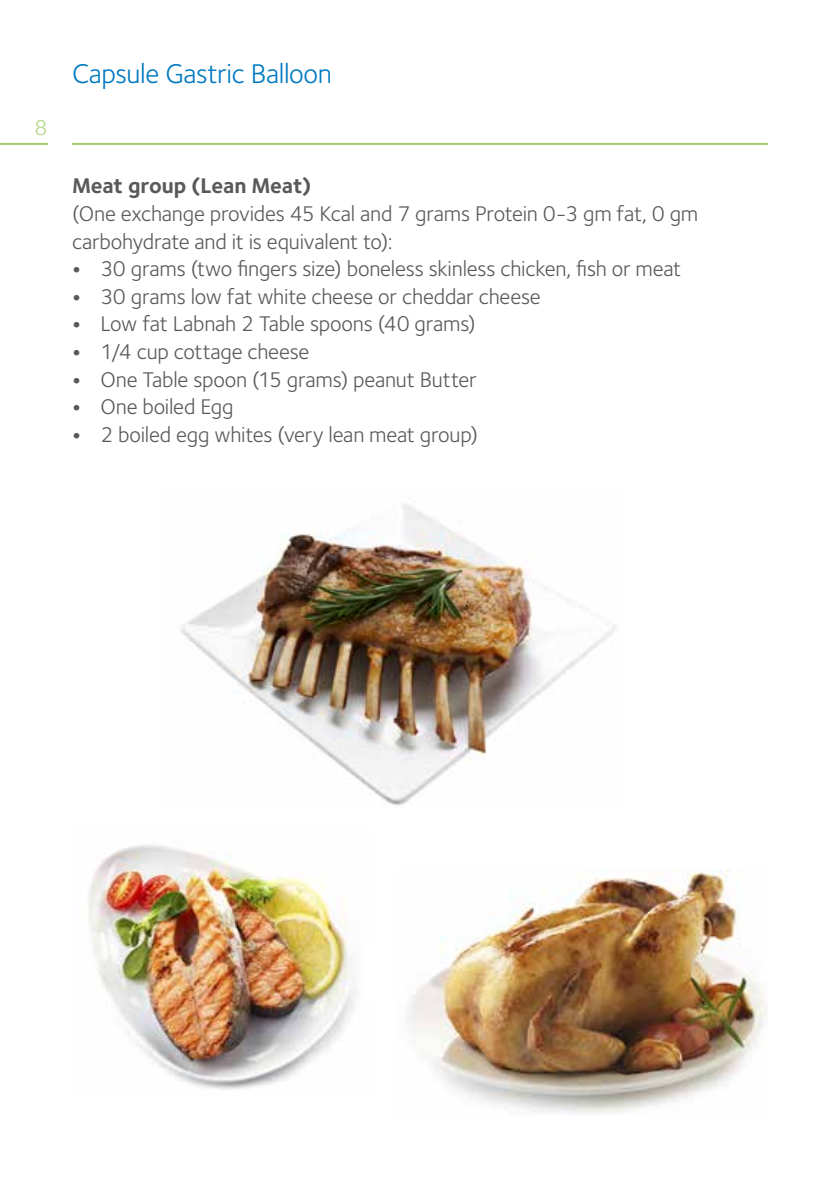
<style>
.page{position:relative;width:840px;height:1191px;background:#fff}
.page>*{position:absolute;margin:0;border:0;box-sizing:border-box;transform-origin:0 0}
.t1{font:28px "Foundry Sterling";letter-spacing:-.015em;color:#0079c1}
.t2{font:22px/27.6px "Foundry Sterling";letter-spacing:-.01em;color:#58595b}
.t3{font:700 22px "Foundry Sterling";letter-spacing:-.005em;color:#58595b}
.t4{font:22px "Foundry Sterling";color:#b3d885}
.s1{font-weight:800}
</style>
<div class="page">
<hr style="left:72px;top:143px;width:695px;height:2px;background:#a0cf67">
<hr style="left:0;top:143px;width:48px;height:2px;background:#a0cf67">
<img style="left:88px;top:845px;width:269px;height:245px">
<img style="left:181px;top:503px;width:435px;height:303px">
<img style="left:407px;top:869px;width:359px;height:245px">
<p class="t4" style="left:34px;top:112px;width:15px">8</p>
<p class="t1" style="left:72px;top:54px;width:261px">Capsule Gastric Balloon</p>
<p class="t3" style="left:72px;top:173px;width:241px">Meat group (Lean Meat)</p>
<p class="t2" style="left:72px;top:199px;width:627px">(One exchange provides 45 Kcal and 7 grams Protein 0-3 gm fat, 0 gm carbohydrate and it is equivalent to):</p>
<p class="t2" style="left:72px;top:254px;width:610px"><span class="s1">•</span> 30 grams (two fingers size) boneless skinless chicken, fish or meat</p>
<p class="t2" style="left:72px;top:282px;width:470px"><span class="s1">•</span> 30 grams low fat white cheese or cheddar cheese</p>
<p class="t2" style="left:72px;top:309px;width:405px"><span class="s1">•</span> Low fat Labnah 2 Table spoons (40 grams)</p>
<p class="t2" style="left:72px;top:337px;width:239px"><span class="s1">•</span> 1/4 cup cottage cheese</p>
<p class="t2" style="left:72px;top:365px;width:406px"><span class="s1">•</span> One Table spoon (15 grams) peanut Butter</p>
<p class="t2" style="left:72px;top:392px;width:163px"><span class="s1">•</span> One boiled Egg</p>
<p class="t2" style="left:72px;top:420px;width:407px"><span class="s1">•</span> 2 boiled egg whites (very lean meat group)</p>
</div>
